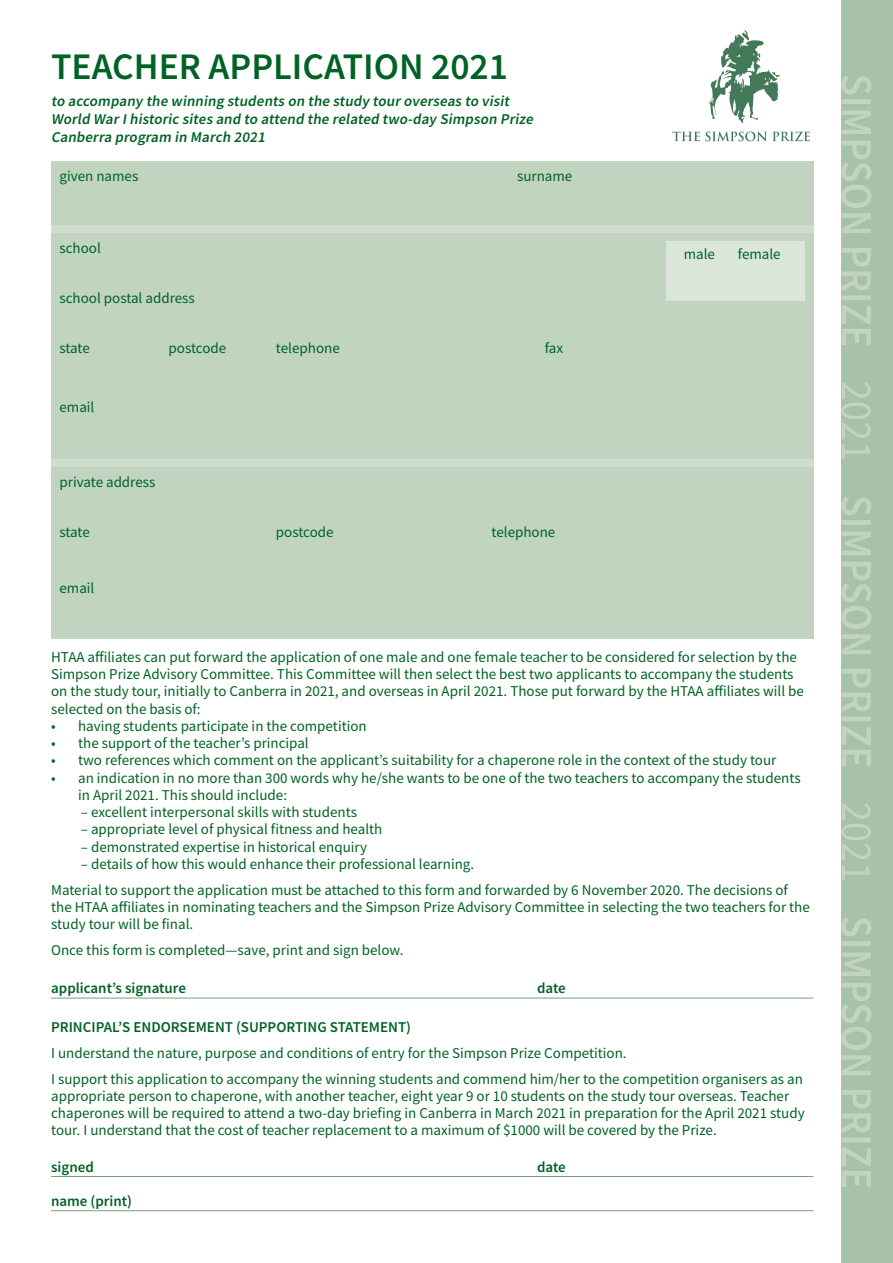
<style>
.page{position:relative;width:893px;height:1263px;background:#fff}
.page>*{position:absolute;margin:0;border:0;box-sizing:border-box;transform-origin:0 0}
.t1{font:600 37.5px "Source Sans Pro";color:#006225}
.t2{font:15px/17.2px "Source Sans Pro";color:#006225}
.t3{font:italic 600 15px/18px "Source Sans Pro";color:#006225}
.t4{font:600 15px "Source Sans Pro";color:#006225}
</style>
<div class="page">
<div style="left:51px;top:162px;width:762px;height:477px;background:#ceddcd"></div>
<div style="left:51px;top:162px;width:762px;height:63px;background:#c0d4c0"></div>
<hr style="left:51px;top:998px;width:762px;height:1px;background:#77a179">
<hr style="left:51px;top:1176px;width:762px;height:1px;background:#77a179">
<hr style="left:51px;top:1210px;width:762px;height:1px;background:#77a179">
<div style="left:51px;top:234px;width:762px;height:225px;background:#c0d4c0"></div>
<div style="left:51px;top:467px;width:762px;height:172px;background:#c0d4c0"></div>
<div style="left:842px;top:0;width:51px;height:1263px;background:#a7c2a7"></div>
<svg style="left:841px;top:496px;width:30px;height:270px"></svg>
<svg style="left:841px;top:917px;width:30px;height:270px"></svg>
<svg style="left:841px;top:75px;width:30px;height:270px"></svg>
<svg style="left:841px;top:382px;width:30px;height:77px"></svg>
<svg style="left:841px;top:803px;width:30px;height:77px"></svg>
<div style="left:667px;top:241px;width:138px;height:60px;background:#dbe6db"></div>
<svg style="left:709px;top:30px;width:72px;height:93px"></svg>
<svg style="left:672px;top:131px;width:138px;height:10px"></svg>
<h1 class="t1" style="left:51px;top:42px;width:459px">TEACHER APPLICATION 2021</h1>
<p class="t3" style="left:51px;top:92px;width:487px">to accompany the winning students on the study tour overseas to visit<br>World War Ihistoric sites and to attend the related two-day Simpson Prize<br>Canberra program in March 2021</p>
<p class="t2" style="left:60px;top:168px;width:80px">given names</p>
<p class="t2" style="left:517px;top:168px;width:57px">surname</p>
<p class="t2" style="left:60px;top:240px;width:43px">school</p>
<p class="t2" style="left:60px;top:290px;width:137px">school postal address</p>
<p class="t2" style="left:60px;top:340px;width:32px">state</p>
<p class="t2" style="left:169px;top:340px;width:59px">postcode</p>
<p class="t2" style="left:60px;top:398px;width:36px">email</p>
<p class="t2" style="left:60px;top:473px;width:97px">private address</p>
<p class="t2" style="left:60px;top:523px;width:32px">state</p>
<p class="t2" style="left:60px;top:580px;width:36px">email</p>
<p class="t2" style="left:276px;top:340px;width:65px">telephone</p>
<p class="t2" style="left:276px;top:523px;width:59px">postcode</p>
<p class="t2" style="left:545px;top:340px;width:20px">fax</p>
<p class="t2" style="left:492px;top:523px;width:65px">telephone</p>
<p class="t2" style="left:684px;top:245px;width:33px">male</p>
<p class="t2" style="left:738px;top:245px;width:44px">female</p>
<p class="t2" style="left:51px;top:648px;width:754px">HTAA affiliates can put forward the application of one male and one female teacher to be considered for selection by the Simpson Prize Advisory Committee. This Committee will then select the best two applicants to accompany the students on the study tour, initially to Canberra in 2021, and overseas in April 2021. Those put forward by the HTAA affiliates will be selected on the basis of:</p>
<p class="t2" style="left:51px;top:717px;width:317px">• having students participate in the competition</p>
<p class="t2" style="left:51px;top:734px;width:259px">• the support of the teacher’s principal</p>
<p class="t2" style="left:51px;top:752px;width:727px">• two references which comment on the applicant’s suitability for a chaperone role in the context of the study tour</p>
<p class="t2" style="left:78px;top:769px;width:724px;text-indent:-27px">• an indication in no more than 300 words why he/she wants to be one of the two teachers to accompany the students in April 2021. This should include:</p>
<p class="t2" style="left:81px;top:803px;width:278px">– excellent interpersonal skills with students</p>
<p class="t2" style="left:81px;top:821px;width:303px">– appropriate level of physical fitness and health</p>
<p class="t2" style="left:81px;top:838px;width:288px">– demonstrated expertise in historical enquiry</p>
<p class="t2" style="left:51px;top:851px;width:738px;line-height:25.8px;text-indent:30px">– details of how this would enhance their professional learning.<br>Material to support the application must be attached to this form and forwarded by 6 November 2020. The decisions of</p>
<p class="t2" style="left:51px;top:898px;width:760px">the HTAA affiliates in nominating teachers and the Simpson Prize Advisory Committee in selecting the two teachers for the study tour will be final.</p>
<p class="t2" style="left:51px;top:941px;width:354px">Once this form is completed—save, print and sign below.</p>
<p class="t4" style="left:51px;top:978px;width:136px">applicant’s signature</p>
<p class="t4" style="left:537px;top:978px;width:30px">date</p>
<p class="t4" style="left:51px;top:1017px;width:361px">PRINCIPAL’S ENDORSEMENT (SUPPORTING STATEMENT)</p>
<p class="t2" style="left:51px;top:1040px;width:753px;line-height:25.8px">I understand the nature, purpose and conditions of entry for the Simpson Prize Competition.<br>I support this application to accompany the winning students and commend him/her to the competition organisers as an</p>
<p class="t2" style="left:51px;top:1087px;width:755px">appropriate person to chaperone, with another teacher, eight year 9 or 10 students on the study tour overseas. Teacher chaperones will be required to attend a two-day briefing in Canberra in March 2021 in preparation for the April 2021 study tour. I understand that the cost of teacher replacement to a maximum of $1000 will be covered by the Prize.</p>
<p class="t4" style="left:51px;top:1157px;width:44px">signed</p>
<p class="t4" style="left:537px;top:1157px;width:30px">date</p>
<p class="t4" style="left:51px;top:1191px;width:82px">name (print)</p>
</div>
